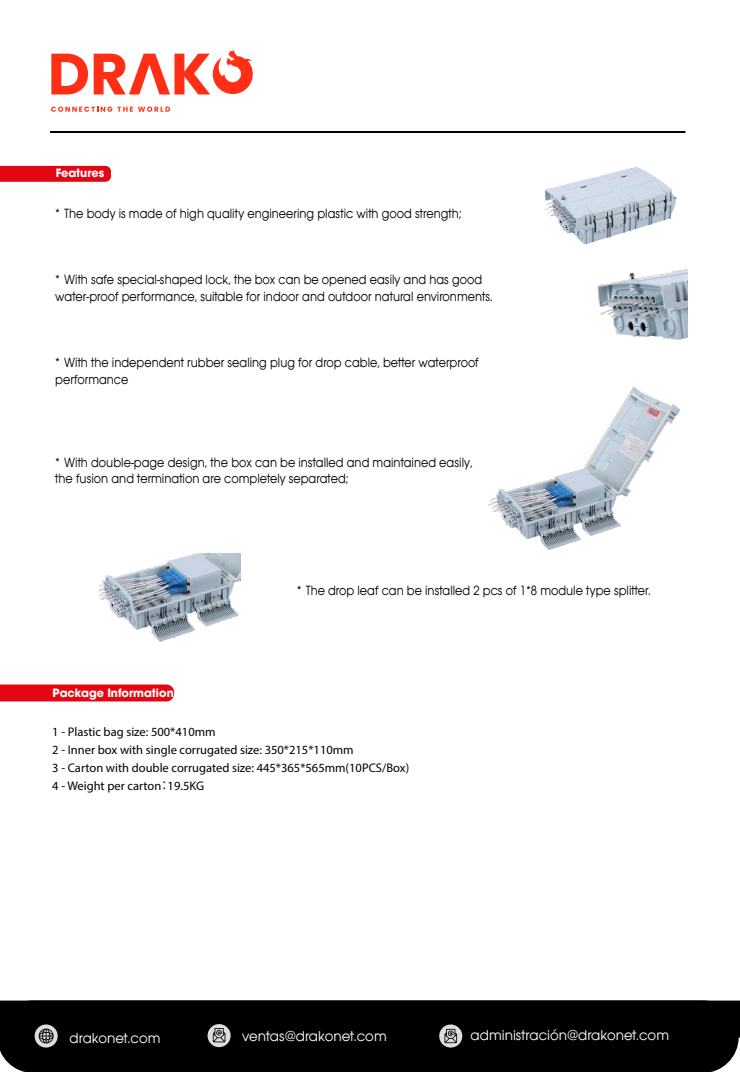
<style>
.page{position:relative;width:740px;height:1072px;background:#fff}
.page>*{position:absolute;margin:0;border:0;box-sizing:border-box;transform-origin:0 0}
.t1{font:14.75px "Avignon";color:#fff}
.t2{font:13.8px/16.6px "Avignon";color:#000;scale:.91 1}
.t3{font:12.5px/18px "Myriad Pro";color:#000}
.t4{font:700 12.5px "Avignon";color:#fff}
.s1{font-family:"Koz Go Pr 6 N"}
</style>
<div class="page">
<hr style="left:50px;top:131px;width:635px;height:2px;background:#000">
<svg style="left:51px;top:54px;width:37px;height:40px"></svg>
<svg style="left:51px;top:107px;width:119px;height:5px"></svg>
<svg style="left:94px;top:50px;width:159px;height:45px"></svg>
<div style="left:0;top:1047px;width:738px;height:24px;background:#000"></div>
<div style="left:0;top:1000px;width:740px;height:47px;background:#000"></div>
<div style="left:0;top:684px;width:174px;height:17px;background:#e30613"></div>
<svg style="left:0;top:166px;width:111px;height:16px"></svg>
<img style="left:544px;top:167px;width:133px;height:78px">
<img style="left:597px;top:269px;width:91px;height:71px">
<img style="left:488px;top:387px;width:192px;height:163px">
<img style="left:99px;top:553px;width:141px;height:89px">
<p class="t4" style="left:56px;top:163px;width:50px">Features</p>
<p class="t2" style="left:55px;top:204px;width:448px">* The body is made of high quality engineering plastic with good strength;</p>
<p class="t2" style="left:55px;top:270px;width:482px">* With safe special-shaped lock, the box can be opened easily and has good water-proof performance, suitable for indoor and outdoor natural environments.</p>
<p class="t2" style="left:55px;top:353px;width:467px">* With the independent rubber sealing plug for drop cable, better waterproof performance</p>
<p class="t2" style="left:55px;top:452px;width:460px">* With double-page design, the box can be installed and maintained easily, the fusion and termination are completely separated;</p>
<p class="t4" style="left:53px;top:682px;width:123px">Package Information</p>
<p class="t2" style="left:297px;top:581px;width:390px">* The drop leaf can be installed 2 pcs of 1*8 module type splitter.</p>
<p class="t3" style="left:52px;top:722px;width:358px">1 - Plastic bag size: 500*410mm<br>2 - Inner box with single corrugated size: 350*215*110mm<br>3 - Carton with double corrugated size: 445*365*565mm(10PCS/Box)<br>4 - Weight per carton<span class="s1">：</span>19.5KG</p>
<p class="t1" style="left:70px;top:1026px;width:92px">drakonet.com</p>
<p class="t1" style="left:242px;top:1025px;width:146px">ventas@drakonet.com</p>
<p class="t1" style="left:471px;top:1023px;width:200px">administración@drakonet.com</p>
</div>
